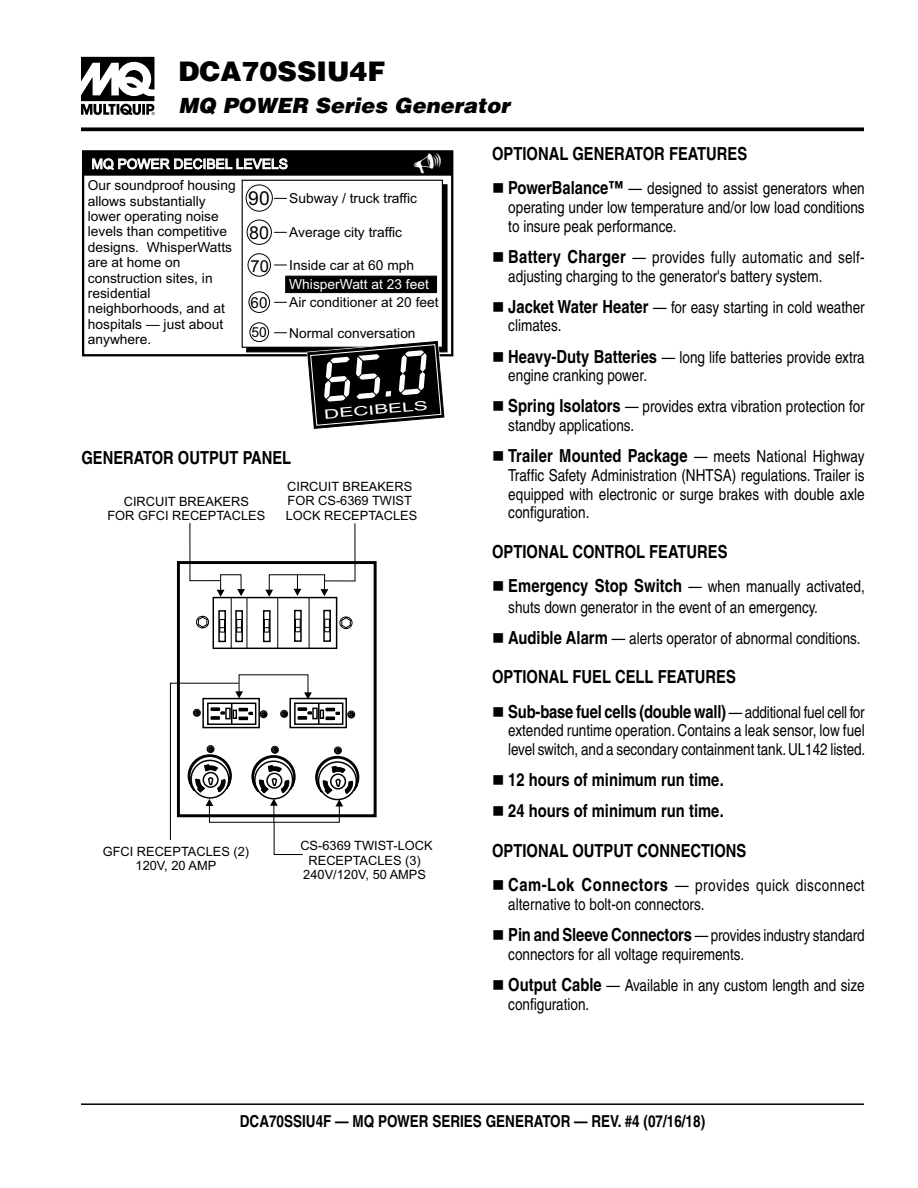
<style>
.page{position:relative;width:918px;height:1188px;background:#fff}
.page>*{position:absolute;margin:0;border:0;box-sizing:border-box;transform-origin:0 0}
.t1{font:64.65px "Lcd D";color:#fff}
.t2{font:900 27px "Helvetica";color:#000}
.t3{font:italic 900 21px "Helvetica";color:#000}
.t4{font:19.35px "Arial";color:#000}
.t5{font:700 condensed 18px/34.3px "Helvetica";color:#000}
.t6{font:17.85px "Arial";color:#000}
.t7{font:condensed 16.5px/18.8px "Helvetica";color:#000}
.t8{font:700 condensed 16.5px "Helvetica";color:#000}
.t9{font:16.5px "Arial";color:#000}
.t10{font:15.15px "Arial";color:#000}
.t11{font:13.8px/15.5px "Arial";color:#000}
.t12{font:13.8px "Arial";color:#fff}
.t13{font:12.9px "Arial";color:#fff;scale:1.63 1}
.t14{font:12.75px/14.2px "Arial";color:#000;text-align:center}
.s1{font-weight:700;font-size:18px}
.s2{font-weight:400;font-size:16.5px}
</style>
<div class="page">
<hr style="left:81px;top:1103px;width:783px;height:2px;background:#000">
<svg style="left:81px;top:127px;width:783px;height:4px;background:#1c1c1c"></svg>
<svg style="left:81px;top:57px;width:74px;height:58px"></svg>
<div style="left:246px;top:184px;width:202px;height:168px;background:#000;border:1px solid #000"></div>
<div style="left:83px;top:151px;width:369px;height:24px;background:#000"></div>
<div style="left:83px;top:151px;width:370px;height:25px;border:1px solid #000"></div>
<div style="left:82px;top:150px;width:371px;height:206px;border:2px solid #000"></div>
<div style="left:242px;top:180px;width:201px;height:168px;background:#fff;border:1px solid #000"></div>
<div style="left:285px;top:276px;width:152px;height:17px;background:#000;border:1px solid #000"></div>
<div style="left:248px;top:253px;width:23px;height:24px;border:1px solid #000;border-radius:50%"></div>
<div style="left:249px;top:291px;width:21px;height:22px;border:1px solid #000;border-radius:50%"></div>
<div style="left:246px;top:184px;width:27px;height:28px;border:1px solid #000;border-radius:50%"></div>
<div style="left:247px;top:220px;width:25px;height:25px;border:1px solid #000;border-radius:50%"></div>
<div style="left:249px;top:322px;width:20px;height:20px;border:1px solid #000;border-radius:50%"></div>
<svg style="left:274px;top:198px;width:13px;height:1px"></svg>
<svg style="left:274px;top:232px;width:13px;height:1px"></svg>
<svg style="left:274px;top:265px;width:13px;height:1px"></svg>
<svg style="left:274px;top:302px;width:13px;height:1px"></svg>
<svg style="left:274px;top:332px;width:13px;height:1px"></svg>
<svg style="left:305px;top:339px;width:141px;height:90px"></svg>
<svg style="left:92px;top:158px;width:195px;height:12px"></svg>
<div style="left:177px;top:561px;width:200px;height:256px;border:3px solid #000"></div>
<svg style="left:170px;top:522px;width:190px;height:333px"></svg>
<h2 class="t2" style="left:178px;top:54px;width:209px">DCA70SSIU4F</h2>
<p class="t3" style="left:179px;top:92px;width:333px">MQ POWER Series Generator</p>
<p class="t12" style="left:92px;top:159px;width:198px">MQ POWER DECIBEL LEVELS</p>
<p class="t11" style="left:88px;top:179px;width:149px">Our soundproof housing allows substantially lower operating noise levels than competitive designs. WhisperWatts are at home on construction sites, in residential neighborhoods, and at hospitals — just about anywhere.</p>
<p class="t4" style="left:248px;top:191px;width:23px">90</p>
<p class="t6" style="left:249px;top:226px;width:21px">80</p>
<p class="t9" style="left:251px;top:260px;width:20px">70</p>
<p class="t10" style="left:251px;top:297px;width:18px">60</p>
<p class="t11" style="left:251px;top:326px;width:17px">50</p>
<p class="t11" style="left:289px;top:192px;width:129px">Subway / truck traffic</p>
<p class="t11" style="left:289px;top:226px;width:114px">Average city traffic</p>
<p class="t11" style="left:289px;top:259px;width:126px">Inside car at 60 mph</p>
<p class="t11" style="left:289px;top:296px;width:151px">Air conditioner at 20 feet</p>
<p class="t11" style="left:289px;top:326px;width:128px">Normal conversation</p>
<p class="t12" style="left:289px;top:279px;width:141px">WhisperWatt at 23 feet</p>
<h1 class="t1" style="left:315px;top:342px;width:108px;rotate:-5deg">65.0</h1>
<p class="t13" style="left:324px;top:409px;width:65px;rotate:-5deg">DECIBELS</p>
<p class="t5" style="left:81px;top:440px;width:211px">GENERATOR OUTPUT PANEL</p>
<p class="t14" style="left:107px;top:495px;width:159px">CIRCUIT BREAKERS<br>FOR GFCI RECEPTACLES</p>
<p class="t14" style="left:286px;top:481px;width:133px;text-align:left">CIRCUIT BREAKERS<br>FOR CS-6369 TWIST<br>LOCK RECEPTACLES</p>
<p class="t14" style="left:103px;top:845px;width:148px">GFCI RECEPTACLES (2)<br>120V, 20 AMP</p>
<p class="t14" style="left:300px;top:840px;width:134px">CS-6369 TWIST-LOCK<br>RECEPTACLES (3)<br>240V/120V, 50 AMPS</p>
<p class="t5" style="left:492px;top:136px;width:257px">OPTIONAL GENERATOR FEATURES</p>
<p class="t7" style="left:508px;top:179px;width:358px;text-align:justify"><span class="s1">PowerBalance™</span> — designed to assist generators when operating under low temperature and/or low load conditions to insure peak performance.</p>
<p class="t7" style="left:508px;top:248px;width:358px"><span class="s1">Battery Charger</span> — provides fully automatic and self&shy;adjusting charging to the generator's battery system.</p>
<p class="t7" style="left:508px;top:298px;width:358px"><span class="s1">Jacket Water Heater</span> — for easy starting in cold weather climates.</p>
<p class="t7" style="left:508px;top:347px;width:358px"><span class="s1">Heavy-Duty Batteries</span> — long life batteries provide extra engine cranking power.</p>
<p class="t7" style="left:508px;top:397px;width:358px"><span class="s1">Spring Isolators</span> — provides extra vibration protection for standby applications.</p>
<p class="t5" style="left:508px;top:438px;width:358px">Trailer Mounted Package <span class="s2">— meets National Highway</span></p>
<p class="t7" style="left:508px;top:466px;width:358px;text-align:justify">Traffic Safety Administration (NHTSA) regulations. Trailer is equipped with electronic or surge brakes with double axle configuration.</p>
<p class="t5" style="left:492px;top:534px;width:237px">OPTIONAL CONTROL FEATURES</p>
<p class="t7" style="left:508px;top:576px;width:358px;line-height:20.2px"><span class="s1">Emergency Stop Switch</span> — when manually activated, shuts down generator in the event of an emergency.</p>
<p class="t7" style="left:508px;top:629px;width:354px"><span class="s1">Audible Alarm</span> — alerts operator of abnormal conditions.</p>
<p class="t5" style="left:508px;top:660px;width:358px;text-indent:-16px">OPTIONAL FUEL CELL FEATURES<br>Sub-base fuel cells (double wall) <span class="s2">— additional fuel cell for</span></p>
<p class="t7" style="left:508px;top:721px;width:359px">extended runtime operation. Contains a leak sensor, low fuel level switch, and a secondary containment tank. UL142 listed.</p>
<p class="t5" style="left:508px;top:764px;width:217px;line-height:31px">12 hours of minimum run time.<br>24 hours of minimum run time.</p>
<p class="t5" style="left:492px;top:833px;width:256px">OPTIONAL OUTPUT CONNECTIONS</p>
<p class="t7" style="left:508px;top:876px;width:358px"><span class="s1">Cam-Lok Connectors</span> — provides quick disconnect alternative to bolt-on connectors.</p>
<p class="t7" style="left:508px;top:926px;width:358px"><span class="s1">Pin and Sleeve Connectors</span> — provides industry standard connectors for all voltage requirements.</p>
<p class="t7" style="left:508px;top:976px;width:358px"><span class="s1">Output Cable</span> — Available in any custom length and size configuration.</p>
<p class="t8" style="left:240px;top:1111px;width:467px">DCA70SSIU4F — MQ POWER SERIES GENERATOR — REV. #4 (07/16/18)</p>
</div>
